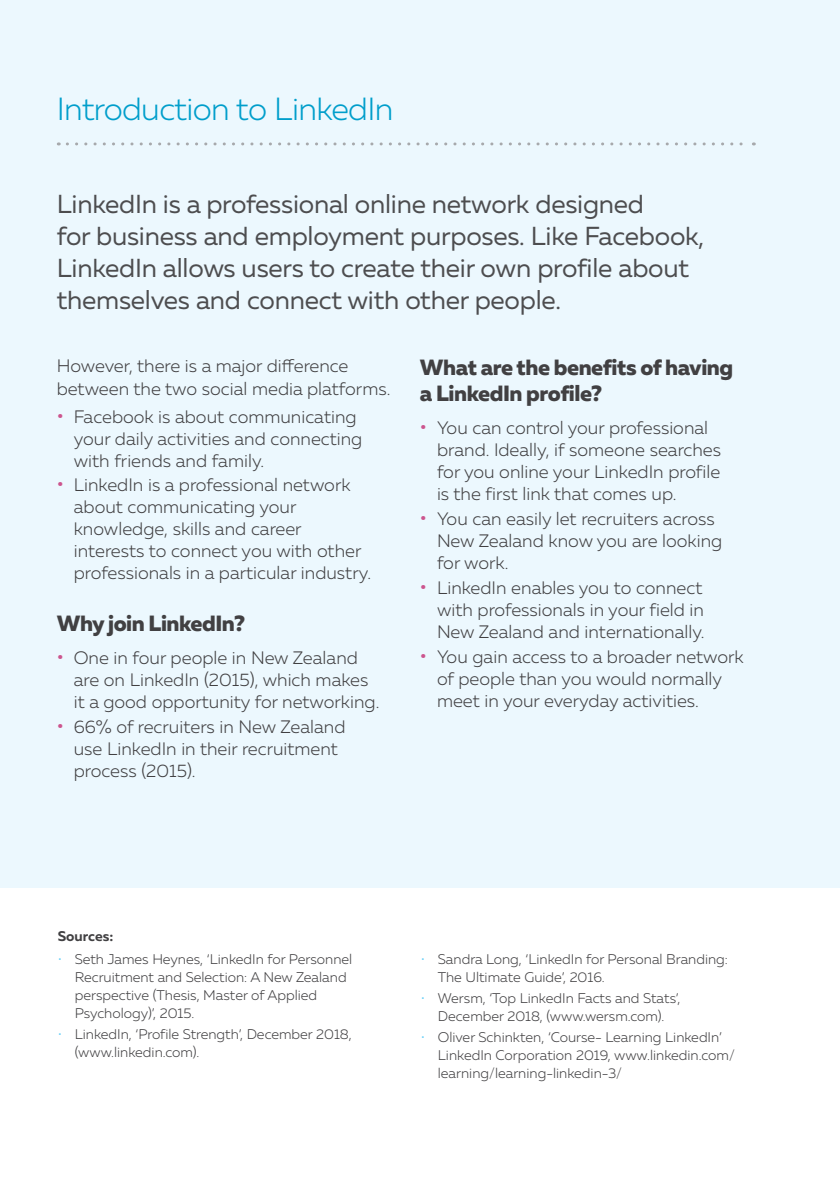
<style>
.page{position:relative;width:840px;height:1191px;background:#fff}
.page>*{position:absolute;margin:0;border:0;box-sizing:border-box;transform-origin:0 0}
.t1{font:300 32px "Muller";letter-spacing:-.02em;color:#009ecb}
.t2{font:26px/32px "Muller";letter-spacing:-.01em;color:#4d4d4f}
.t3{font:800 22px/26px "Muller";letter-spacing:-.02em;color:#414042}
.t4{font:300 18px/22px "Muller";color:#414042}
.t5{font:300 14px/18px "Muller";color:#414042}
.t6{font:700 14px "Muller";color:#414042}
.s1{font-weight:500;font-size:20px;color:#cc558e}
.s2{color:#5fccf6}
</style>
<div class="page">
<div style="left:0;top:0;width:839px;height:887px;background:#ecf8fe"></div>
<svg style="left:67px;top:142px;width:687px;height:3px"></svg>
<h1 class="t1" style="left:57px;top:89px;width:338px">Introduction to LinkedIn</h1>
<h2 class="t2" style="left:57px;top:188px;width:648px">LinkedIn is a professional online network designed<br>for business and employment purposes. Like Facebook, LinkedIn allows users to create their own profile about themselves and connect with other people.</h2>
<p class="t4" style="left:57px;top:354px;width:335px;line-height:23px">However, there is a major difference between the two social media platforms.</p>
<p class="t4" style="left:74px;top:405px;width:290px;text-indent:-17px"><span class="s1">•</span> Facebook is about communicating your daily activities and connecting with friends and family.</p>
<p class="t4" style="left:74px;top:474px;width:298px;text-indent:-17px"><span class="s1">•</span> LinkedIn is a professional network about communicating your knowledge, skills and career interests to connect you with other professionals in a particular industry.</p>
<p class="t3" style="left:57px;top:610px;width:190px">Why join LinkedIn?</p>
<p class="t4" style="left:74px;top:647px;width:307px;text-indent:-17px"><span class="s1">•</span> One in four people in New Zealand are on LinkedIn (2015), which makes it a good opportunity for networking.</p>
<p class="t4" style="left:74px;top:716px;width:273px;text-indent:-17px"><span class="s1">•</span> 66% of recruiters in New Zealand use LinkedIn in their recruitment process (2015).</p>
<p class="t3" style="left:420px;top:354px;width:314px">What are the benefits of having a LinkedIn profile?</p>
<p class="t4" style="left:437px;top:417px;width:285px;text-indent:-17px"><span class="s1">•</span> You can control your professional brand. Ideally, if someone searches for you online your LinkedIn profile is the first link that comes up.</p>
<p class="t4" style="left:437px;top:507px;width:287px;text-indent:-17px"><span class="s1">•</span> You can easily let recruiters across<br>New Zealand know you are looking for work.</p>
<p class="t4" style="left:437px;top:576px;width:269px;text-indent:-17px"><span class="s1">•</span> LinkedIn enables you to connect with professionals in your field in<br>New Zealand and internationally.</p>
<p class="t4" style="left:437px;top:645px;width:308px;text-indent:-17px"><span class="s1">•</span> You gain access to a broader network of people than you would normally meet in your everyday activities.</p>
<p class="t6" style="left:58px;top:927px;width:57px">Sources:</p>
<p class="t5" style="left:75px;top:950px;width:279px;text-indent:-17px"><span class="s2">•</span> Seth James Heynes, ‘LinkedIn for Personnel Recruitment and Selection: A New Zealand perspective (Thesis, Master of Applied Psychology)’, 2015.</p>
<p class="t5" style="left:75px;top:1025px;width:278px;text-indent:-17px"><span class="s2">•</span> LinkedIn, ‘Profile Strength’, December 2018, (www.linkedin.com).</p>
<p class="t5" style="left:437px;top:950px;width:291px;text-indent:-17px"><span class="s2">•</span> Sandra Long, ‘LinkedIn for Personal Branding:<br>The Ultimate Guide’, 2016.</p>
<p class="t5" style="left:420px;top:989px;width:261px;text-align:center"><span class="s2">•</span> Wersm, ‘Top LinkedIn Facts and Stats’,<br>December 2018, (www.wersm.com).</p>
<p class="t5" style="left:437px;top:1028px;width:298px;text-indent:-17px"><span class="s2">•</span> Oliver Schinkten, ‘Course- Learning LinkedIn’<br>LinkedIn Corporation 2019, www.linkedin.com/ learning/learning-linkedin-3/</p>
</div>
